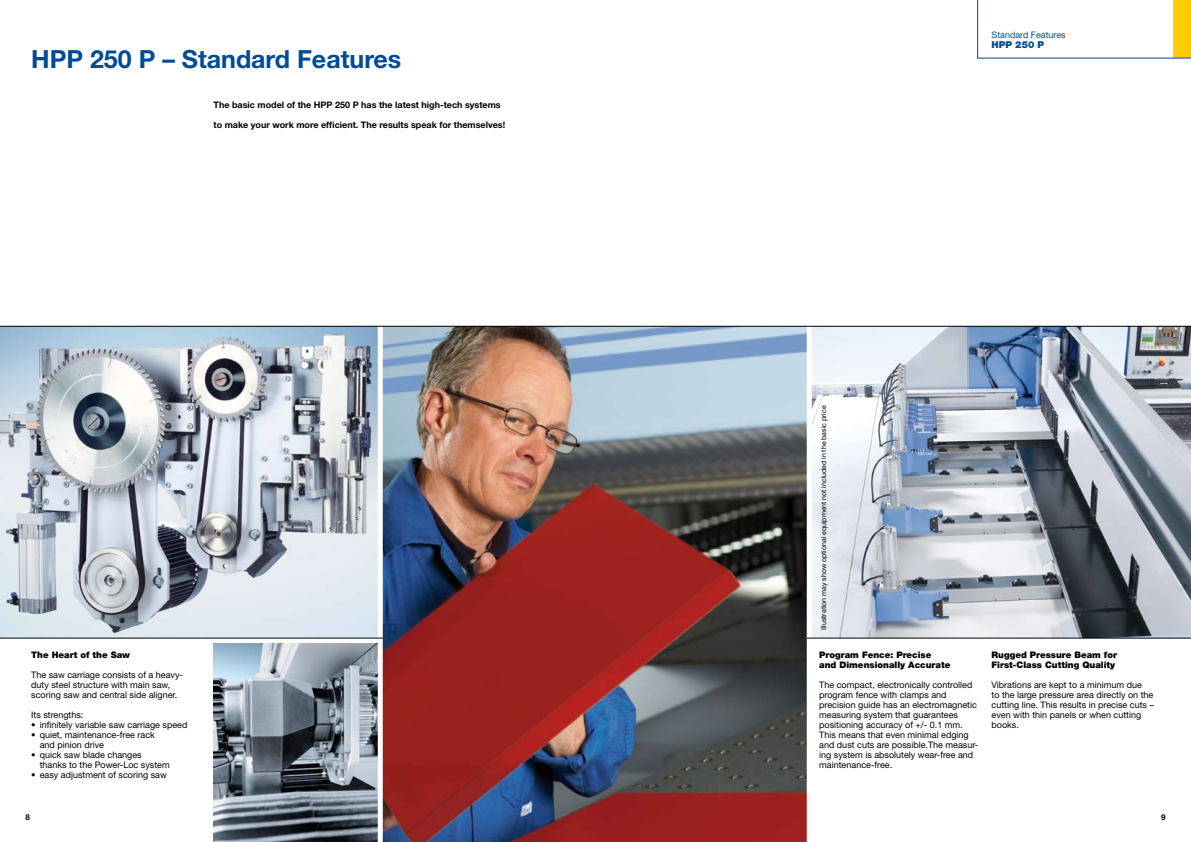
<style>
.page{position:relative;width:1191px;height:842px;background:#fff}
.page>*{position:absolute;margin:0;border:0;box-sizing:border-box;transform-origin:0 0}
.t1{font:700 25px "Helvetica Neue";color:#004b95}
.t2{font:900 9.5px "Helvetica Neue";color:#004b95}
.t3{font:9px/10px "Helvetica Neue";color:#000}
.t4{font:700 9px "Helvetica Neue";color:#000}
.t5{font:900 9px/10px "Helvetica Neue";color:#000}
.t6{font:9px "Helvetica Neue";color:#004b95}
.t7{font:700 8px "Helvetica Neue";color:#000}
.t8{font:7px "Helvetica Neue";color:#000}
</style>
<div class="page">
<img style="left:0;top:327px;width:378px;height:311px">
<img style="left:811px;top:327px;width:380px;height:311px">
<img style="left:214px;top:643px;width:164px;height:199px">
<svg style="left:977px;top:0;width:214px;height:58px"></svg>
<img style="left:383px;top:327px;width:423px;height:515px">
<hr style="left:806px;top:638px;width:385px;height:1px;background:#000">
<hr style="left:0;top:326px;width:1191px;height:1px;background:#000">
<hr style="left:0;top:638px;width:383px;height:1px;background:#000">
<h1 class="t1" style="left:31px;top:44px;width:372px">HPP 250 P – Standard Features</h1>
<p class="t4" style="left:214px;top:100px;width:288px">The basic model of the HPP 250 P has the latest high-tech systems</p>
<p class="t4" style="left:214px;top:120px;width:293px">to make your work more efficient. The results speak for themselves!</p>
<p class="t5" style="left:31px;top:650px;width:100px">The Heart of the Saw</p>
<p class="t3" style="left:31px;top:670px;width:153px">The saw carriage consists of a heavy&shy;duty steel structure with main saw, scoring saw and central side aligner.</p>
<p class="t3" style="left:31px;top:710px;width:54px">Its strengths:</p>
<p class="t3" style="left:31px;top:720px;width:158px">• infinitely variable saw carriage speed</p>
<p class="t3" style="left:40px;top:730px;width:117px;text-indent:-9px">• quiet, maintenance-free rack and pinion drive</p>
<p class="t3" style="left:40px;top:750px;width:132px;text-indent:-9px">• quick saw blade changes thanks to the Power-Loc system</p>
<p class="t3" style="left:31px;top:770px;width:137px">• easy adjustment of scoring saw</p>
<p class="t6" style="left:991px;top:30px;width:76px">Standard Features</p>
<p class="t2" style="left:991px;top:39px;width:54px">HPP 250 P</p>
<p class="t8" style="left:819px;top:630px;width:226px;rotate:-90deg">Illustration may show optional equipment not included in the basic price</p>
<p class="t5" style="left:819px;top:650px;width:133px">Program Fence: Precise and Dimensionally Accurate</p>
<p class="t3" style="left:819px;top:680px;width:161px">The compact, electronically controlled program fence with clamps and precision guide has an electromagnetic measuring system that guarantees positioning accuracy of +/- 0.1 mm.<br>This means that even minimal edging and dust cuts are possible.The measur&shy;ing system is absolutely wear-free and maintenance-free.</p>
<p class="t5" style="left:991px;top:650px;width:127px">Rugged Pressure Beam for<br>First-Class Cutting Quality</p>
<p class="t3" style="left:991px;top:680px;width:164px">Vibrations are kept to a minimum due<br>to the large pressure area directly on the cutting line. This results in precise cuts – even with thin panels or when cutting books.</p>
<p class="t7" style="left:26px;top:812px;width:6px">8</p>
<p class="t7" style="left:1161px;top:812px;width:6px">9</p>
</div>
